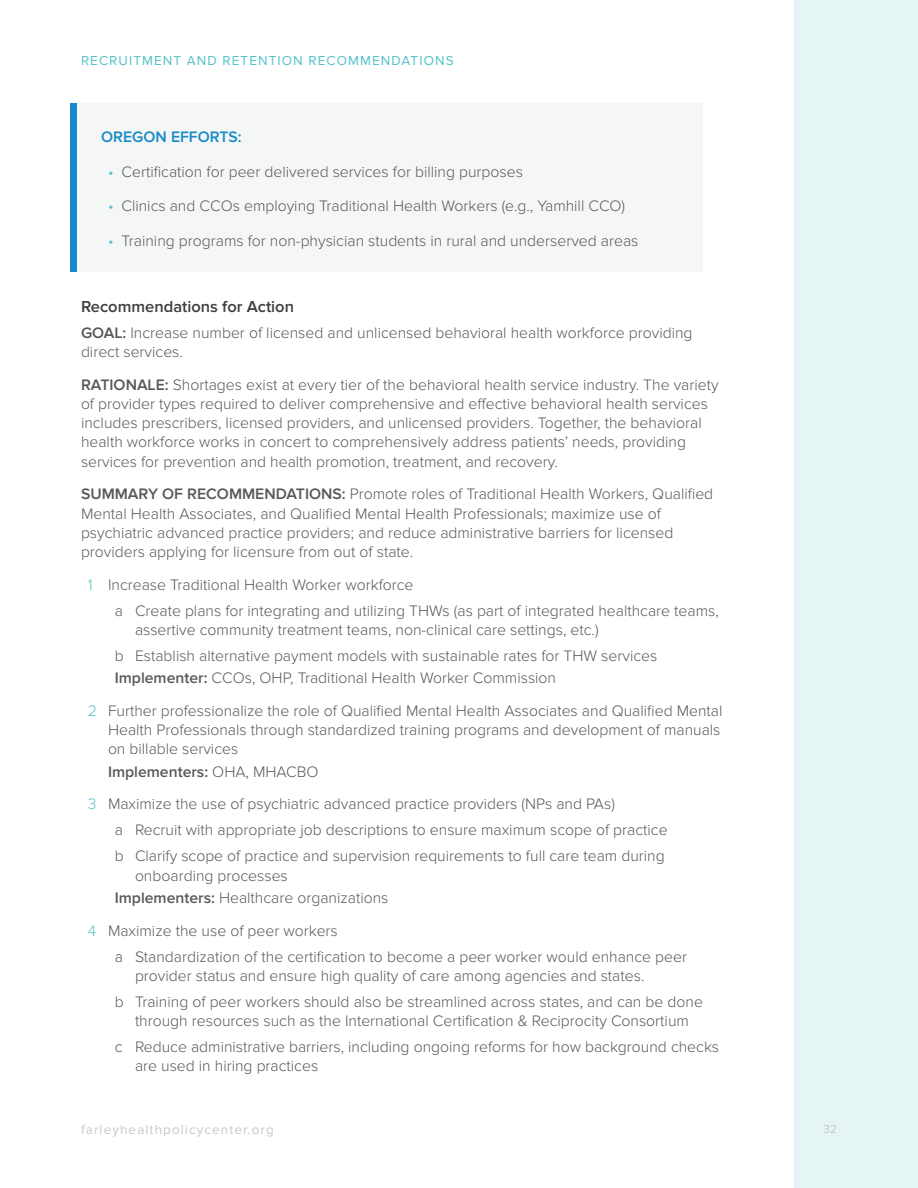
<style>
.page{position:relative;width:918px;height:1188px;background:#fff}
.page>*{position:absolute;margin:0;border:0;box-sizing:border-box;transform-origin:0 0}
.H4_Headings{font:600 16.5px "Proxima Nova";color:#3e3e3f}
.COPY{font:300 15.75px/19.2px "Proxima Nova";color:#57585a}
.Numbered_Bullets{font:300 15.75px/19.2px "Proxima Nova";color:#57585a}
.COPY-2{font:600 15.75px "Proxima Nova";color:#57585a}
.COPY-3{font:600 15.75px "Proxima Nova";color:#178ac9}
.t1{font:13.5px "Proxima Nova";letter-spacing:.08em;color:#54c2c8}
.t2{font:13.5px "Proxima Nova";letter-spacing:.08em;color:#c7c8ca}
.t3{font:12px "Proxima Nova";color:#c7c8ca}
.s1{color:#54c2c8}
.s2{font-weight:600}
.s3{font-weight:300}
</style>
<div class="page">
<div style="left:794px;top:0;width:124px;height:1188px;background:#e5f4f5"></div>
<div style="left:71px;top:103px;width:632px;height:169px;background:#f5f6f6"></div>
<div style="left:71px;top:103px;width:6px;height:169px;background:#178ac9"></div>
<p class="t1" style="left:81px;top:52px;width:374px">RECRUITMENT AND RETENTION RECOMMENDATIONS</p>
<p class="COPY-3" style="left:101px;top:128px;width:142px">OREGON EFFORTS:</p>
<p class="COPY" style="left:108px;top:162px;width:416px"><span class="s1">•</span> Certification for peer delivered services for billing purposes</p>
<p class="COPY" style="left:108px;top:196px;width:519px"><span class="s1">•</span> Clinics and CCOs employing Traditional Health Workers (e.g., Yamhill CCO)</p>
<p class="COPY" style="left:108px;top:231px;width:532px"><span class="s1">•</span> Training programs for non-physician students in rural and underserved areas</p>
<p class="H4_Headings" style="left:81px;top:297px;width:215px">Recommendations for Action</p>
<p class="COPY" style="left:81px;top:323px;width:613px"><span class="s2">GOAL:</span> Increase number of licensed and unlicensed behavioral health workforce providing direct services.</p>
<p class="COPY" style="left:81px;top:375px;width:639px"><span class="s2">RATIONALE:</span> Shortages exist at every tier of the behavioral health service industry. The variety of provider types required to deliver comprehensive and effective behavioral health services includes prescribers, licensed providers, and unlicensed providers. Together, the behavioral health workforce works in concert to comprehensively address patients’ needs, providing services for prevention and health promotion, treatment, and recovery.</p>
<p class="COPY" style="left:81px;top:485px;width:634px"><span class="s2">SUMMARY OF RECOMMENDATIONS:</span> Promote roles of Traditional Health Workers, Qualified Mental Health Associates, and Qualified Mental Health Professionals; maximize use of psychiatric advanced practice providers; and reduce administrative barriers for licensed providers applying for licensure from out of state.</p>
<p class="COPY" style="left:88px;top:575px;width:327px"><span class="s1">1</span> Increase Traditional Health Worker workforce</p>
<p class="COPY" style="left:135px;top:601px;width:585px;text-indent:-20px">a Create plans for integrating and utilizing THWs (as part of integrated healthcare teams, assertive community treatment teams, non-clinical care settings, etc.)</p>
<p class="COPY" style="left:115px;top:646px;width:544px">b Establish alternative payment models with sustainable rates for THW services</p>
<p class="COPY" style="left:115px;top:669px;width:443px"><span class="s2">Implementer:</span> CCOs, OHP, Traditional Health Worker Commission</p>
<p class="Numbered_Bullets" style="left:108px;top:701px;width:616px;text-indent:-20px"><span class="s1">2</span> Further professionalize the role of Qualified Mental Health Associates and Qualified Mental<br>Health Professionals through standardized training programs and development of manuals on billable services</p>
<p class="COPY-2" style="left:108px;top:762px;width:212px">Implementers: <span class="s3">OHA, MHACBO</span></p>
<p class="COPY" style="left:88px;top:795px;width:529px"><span class="s1">3</span> Maximize the use of psychiatric advanced practice providers (NPs and PAs)</p>
<p class="COPY" style="left:115px;top:821px;width:554px">a Recruit with appropriate job descriptions to ensure maximum scope of practice</p>
<p class="COPY" style="left:135px;top:847px;width:531px;text-indent:-20px">b Clarify scope of practice and supervision requirements to full care team during onboarding processes</p>
<p class="COPY" style="left:115px;top:888px;width:275px"><span class="s2">Implementers:</span> Healthcare organizations</p>
<p class="Numbered_Bullets" style="left:88px;top:921px;width:252px"><span class="s1">4</span> Maximize the use of peer workers</p>
<p class="COPY" style="left:135px;top:947px;width:554px;text-indent:-20px">a Standardization of the certification to become a peer worker would enhance peer provider status and ensure high quality of care among agencies and states.</p>
<p class="COPY" style="left:115px;top:992px;width:590px;text-align:center">b Training of peer workers should also be streamlined across states, and can be done through resources such as the International Certification &amp; Reciprocity Consortium</p>
<p class="COPY" style="left:135px;top:1037px;width:586px;text-indent:-20px">c Reduce administrative barriers, including ongoing reforms for how background checks are used in hiring practices</p>
<p class="t2" style="left:81px;top:1122px;width:194px">farleyhealthpolicycenter.org</p>
<p class="t3" style="left:823px;top:1122px;width:15px">32</p>
</div>
